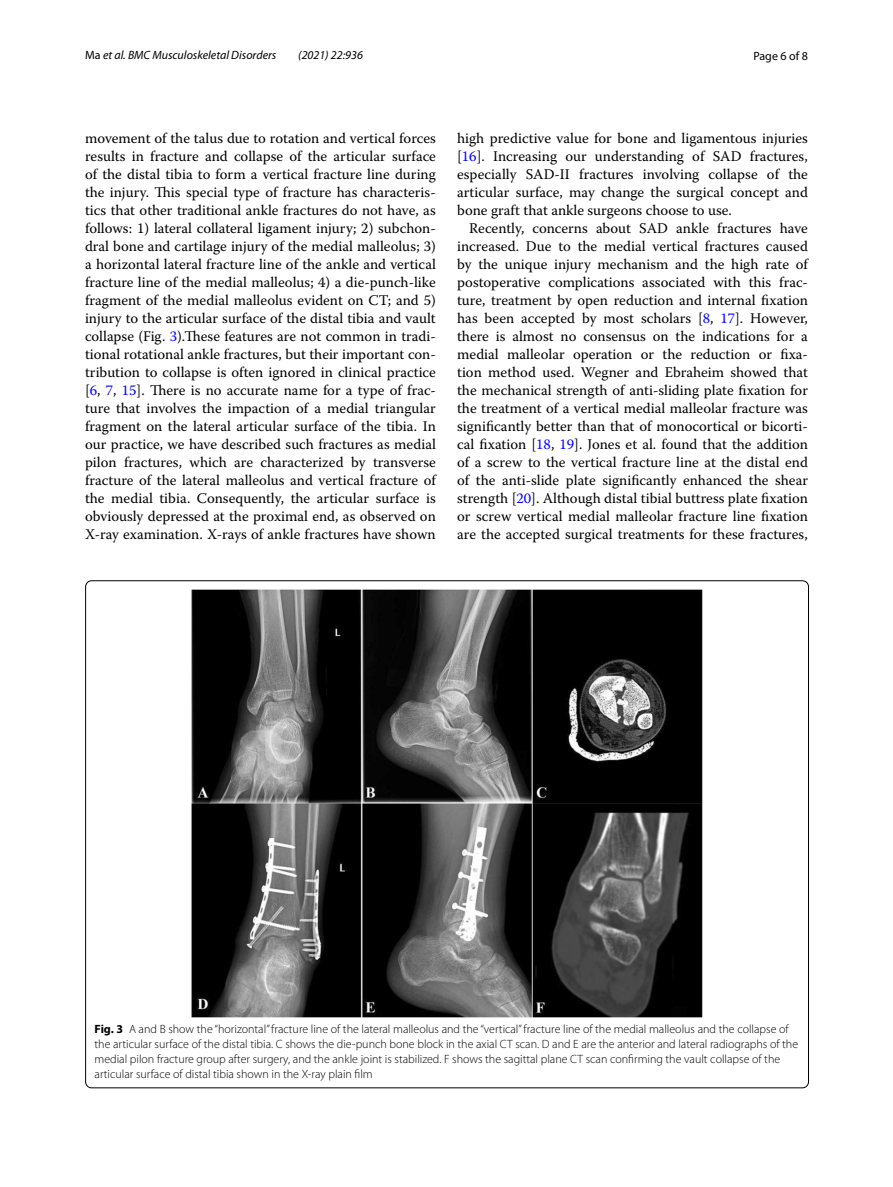
<style>
.page{position:relative;width:893px;height:1187px;background:#fff}
.page>*{position:absolute;margin:0;border:0;box-sizing:border-box;transform-origin:0 0}
.t1{font:14.7px/18px "Warnock Pro";color:#000;text-align:justify}
.t2{font:300 12px/15px "Myriad Pro";color:#000}
.t3{font:italic 12px "Myriad Pro";color:#000}
.t4{font:12px "Myriad Pro";color:#000}
.s1{font-style:normal}
.s2{color:#00f}
.s3{font-weight:700}
</style>
<div class="page">
<img style="left:192px;top:589px;width:510px;height:428px">
<p class="t3" style="left:85px;top:48px;width:193px"><span class="s1">Ma</span> et al. BMC Musculoskeletal Disorders</p>
<p class="t3" style="left:298px;top:48px;width:66px">(2021) 22:936</p>
<p class="t4" style="left:753px;top:48px;width:56px">Page 6 of 8</p>
<p class="t1" style="left:85px;top:128px;width:352px">movement of the talus due to rotation and vertical forces results in fracture and collapse of the articular surface of the distal tibia to form a vertical fracture line during the injury. This special type of fracture has characteris&shy;tics that other traditional ankle fractures do not have, as follows: 1) lateral collateral ligament injury; 2) subchon&shy;dral bone and cartilage injury of the medial malleolus; 3) a horizontal lateral fracture line of the ankle and vertical fracture line of the medial malleolus; 4) a die-punch-like fragment of the medial malleolus evident on CT; and 5) injury to the articular surface of the distal tibia and vault collapse (Fig. <span class="s2">3</span>).These features are not common in tradi&shy;tional rotational ankle fractures, but their important con&shy;tribution to collapse is often ignored in clinical practice [<span class="s2">6</span>, <span class="s2">7</span>, <span class="s2">15</span>]. There is no accurate name for a type of frac&shy;ture that involves the impaction of a medial triangular fragment on the lateral articular surface of the tibia. In our practice, we have described such fractures as medial pilon fractures, which are characterized by transverse fracture of the lateral malleolus and vertical fracture of the medial tibia. Consequently, the articular surface is obviously depressed at the proximal end, as observed on X-ray examination. X-rays of ankle fractures have shown</p>
<p class="t1" style="left:457px;top:128px;width:352px">high predictive value for bone and ligamentous injuries [<span class="s2">16</span>]. Increasing our understanding of SAD fractures, especially SAD-II fractures involving collapse of the articular surface, may change the surgical concept and bone graft that ankle surgeons choose to use.</p>
<p class="t1" style="left:457px;top:218px;width:352px;text-indent:12px">Recently, concerns about SAD ankle fractures have increased. Due to the medial vertical fractures caused by the unique injury mechanism and the high rate of postoperative complications associated with this frac&shy;ture, treatment by open reduction and internal fixation has been accepted by most scholars [<span class="s2">8</span>, <span class="s2">17</span>]. However, there is almost no consensus on the indications for a medial malleolar operation or the reduction or fixa&shy;tion method used. Wegner and Ebraheim showed that the mechanical strength of anti-sliding plate fixation for the treatment of a vertical medial malleolar fracture was significantly better than that of monocortical or bicorti&shy;cal fixation [<span class="s2">18</span>, <span class="s2">19</span>]. Jones et al. found that the addition of a screw to the vertical fracture line at the distal end of the anti-slide plate significantly enhanced the shear strength [<span class="s2">20</span>]. Although distal tibial buttress plate fixation or screw vertical medial malleolar fracture line fixation are the accepted surgical treatments for these fractures,</p>
<p class="t2" style="left:95px;top:1021px;width:705px"><span class="s3">Fig. 3</span> A and B show the “horizontal” fracture line of the lateral malleolus and the “vertical” fracture line of the medial malleolus and the collapse of the articular surface of the distal tibia. C shows the die-punch bone block in the axial CT scan. D and E are the anterior and lateral radiographs of the medial pilon fracture group after surgery, and the ankle joint is stabilized. F shows the sagittal plane CT scan confirming the vault collapse of the articular surface of distal tibia shown in the X-ray plain film</p>
</div>
